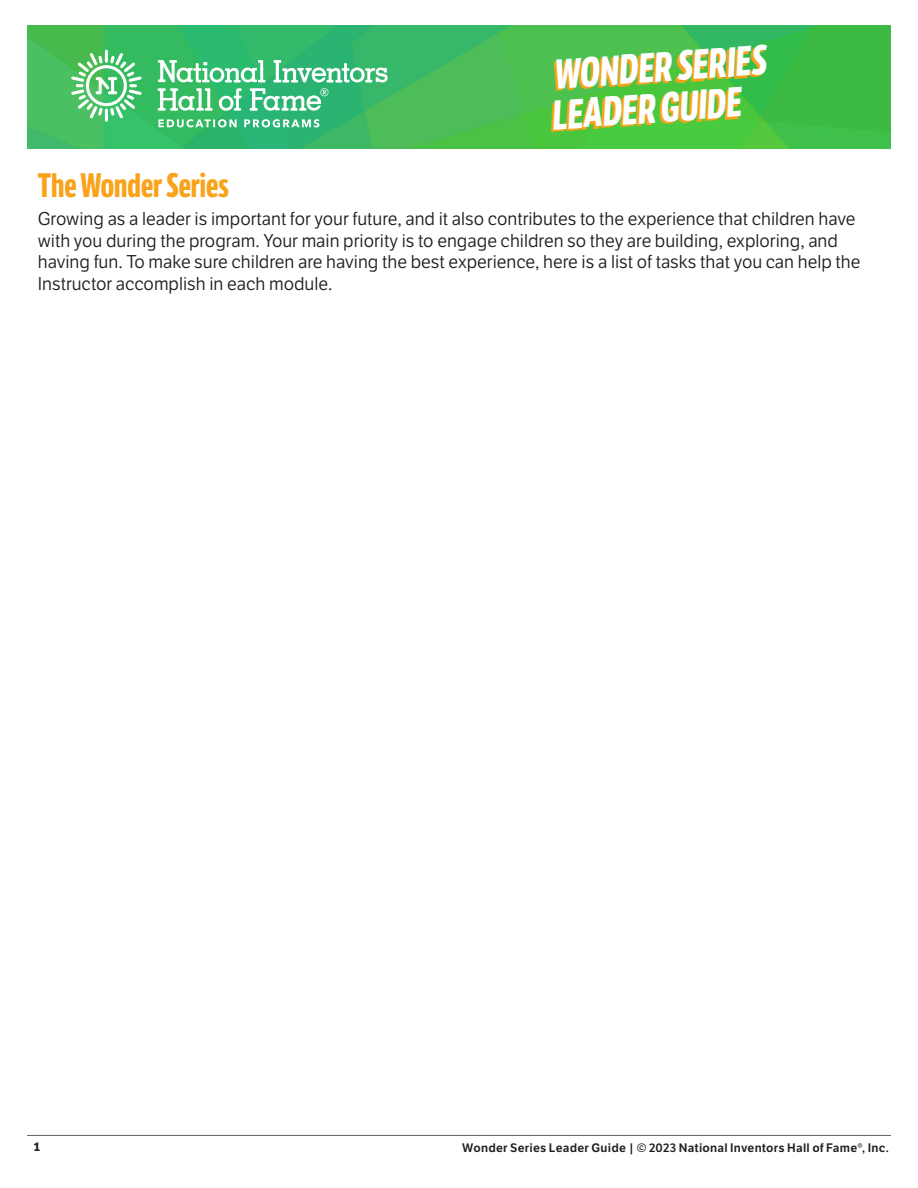
<style>
.page{position:relative;width:918px;height:1188px;background:#fff}
.page>*{position:absolute;margin:0;border:0;box-sizing:border-box;transform-origin:0 0}
.Session_Header{font:700 40.5px/40.5px "LFT Etica Compressed";color:#fff}
.Session_Header-2{font:700 33px "LFT Etica Compressed";color:#f9a31b}
.t1{font:18px/21.6px "LFT Etica";color:#231f20}
.t2{font:12px "LFT Etica SB";letter-spacing:.02em;color:#231f20}
.t3{font:700 12px "LFT Etica";color:#231f20}
</style>
<div class="page">
<hr style="left:27px;top:1135px;width:864px;height:1px;background:#636366">
<img style="left:27px;top:26px;width:864px;height:122px">
<svg style="left:71px;top:50px;width:71px;height:72px"></svg>
<svg style="left:158px;top:60px;width:230px;height:51px"></svg>
<svg style="left:158px;top:119px;width:161px;height:8px"></svg>
<p class="Session_Header" style="left:547px;top:55px;width:219px;rotate:-4deg">WONDER SERIES<br>LEADER GUIDE</p>
<p class="Session_Header-2" style="left:38px;top:166px;width:193px">The Wonder Series</p>
<p class="t1" style="left:38px;top:209px;width:824px">Growing as a leader is important for your future, and it also contributes to the experience that children have with you during the program. Your main priority is to engage children so they are building, exploring, and having fun. To make sure children are having the best experience, here is a list of tasks that you can help the Instructor accomplish in each module.</p>
<p class="t3" style="left:34px;top:1140px;width:8px">1</p>
<p class="t2" style="left:462px;top:1141px;width:428px">Wonder Series Leader Guide | © 2023 National Inventors Hall of Fame®, Inc.</p>
</div>
